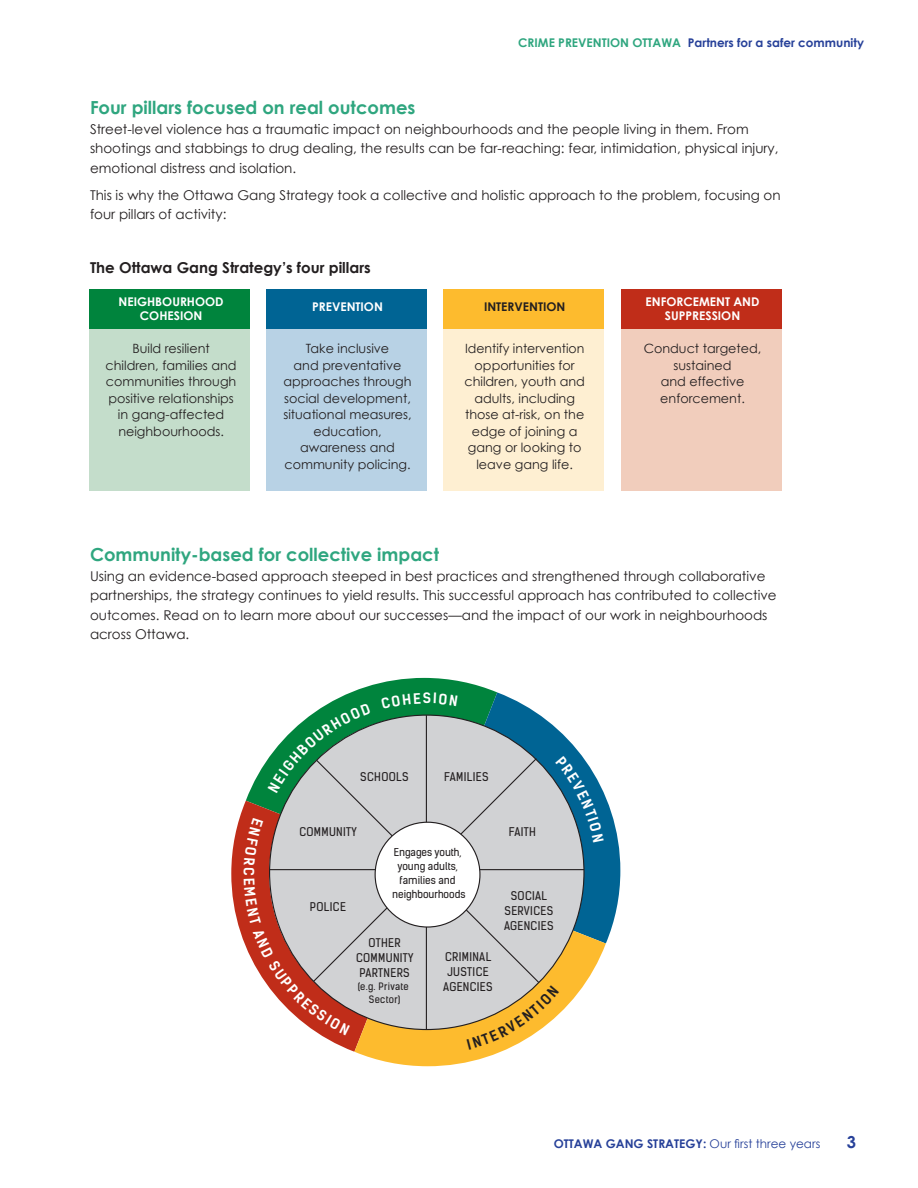
<style>
.page{position:relative;width:918px;height:1188px;background:#fff}
.page>*{position:absolute;margin:0;border:0;box-sizing:border-box;transform-origin:0 0}
.t1{font:700 18px "Century Gothic";color:#2fa67f}
.t2{font:700 16.5px "Century Gothic";color:#274199}
.t3{font:700 15px "Century Gothic";color:#231f20}
.t4{font:700 13.8px "Kelson Sans";color:#fff}
.t5{font:13.5px/19.5px "Century Gothic";color:#231f20}
.t6{font:12.75px/16.5px "Century Gothic";color:#231f20;text-align:center}
.t7{font:700 12px "Century Gothic";color:#274199}
.t8{font:700 12px/13.5px "Century Gothic";color:#fff;text-align:center}
.t9{font:700 12px "Century Gothic";color:#231f20}
.t10{font:11.55px/14.9px "Kelson Sans";letter-spacing:.03em;color:#231f20;text-align:center}
.t11{font:10.35px/13.8px "Kelson Sans";color:#231f20;text-align:center}
.t12{font:9.75px/12.6px "Kelson Sans";letter-spacing:.03em;color:#231f20;text-align:center}
.s1{color:#2fa67f}
.s2{font-weight:400}
</style>
<div class="page">
<div style="left:90px;top:329px;width:160px;height:162px;background:#c4ddcb"></div>
<div style="left:90px;top:290px;width:160px;height:39px;background:#00843d"></div>
<div style="left:266px;top:329px;width:161px;height:162px;background:#b8d2e5"></div>
<div style="left:266px;top:290px;width:161px;height:39px;background:#006494"></div>
<div style="left:444px;top:329px;width:160px;height:162px;background:#feefd2"></div>
<div style="left:444px;top:290px;width:160px;height:39px;background:#fdbb2e"></div>
<div style="left:621px;top:325px;width:160px;height:166px;background:#f1cdbc"></div>
<div style="left:621px;top:290px;width:160px;height:39px;background:#c02d19"></div>
<svg style="left:231px;top:678px;width:389px;height:388px"></svg>
<p class="t7" style="left:518px;top:35px;width:347px"><span class="s1">Crime Preventio n Ottawa</span> Partners for a safer community</p>
<h1 class="t1" style="left:90px;top:96px;width:327px">Four pillars focused on real outcomes</h1>
<p class="t5" style="left:90px;top:119px;width:690px">Street-level violence has a traumatic impact on neighbourhoods and the people living in them. From shootings and stabbings to drug dealing, the results can be far-reaching: fear, intimidation, physical injury, emotional distress and isolation.</p>
<p class="t5" style="left:90px;top:185px;width:692px">This is why the Ottawa Gang Strategy took a collective and holistic approach to the problem, focusing on four pillars of activity:</p>
<p class="t3" style="left:90px;top:258px;width:282px">The Ottawa Gang Strategy’s four pillars</p>
<p class="t8" style="left:119px;top:295px;width:107px">NEIGH BOURHOOD<br>COHESION</p>
<p class="t6" style="left:106px;top:340px;width:133px">Build resilient children, families and communities through positive relationships in gang-affected neighbourhoods.</p>
<p class="t8" style="left:312px;top:299px;width:70px">PREVENTION</p>
<p class="t6" style="left:283px;top:340px;width:130px">Take inclusive<br>and preventative approaches through social development, situational measures, education, awareness and community policing.</p>
<p class="t9" style="left:484px;top:299px;width:11px">INTER</p>
<p class="t9" style="left:515px;top:299px;width:50px">VENTION</p>
<p class="t6" style="left:464px;top:340px;width:122px">Identify intervention opportunities for children, youth and adults, including those at-risk, on the edge of joining a gang or looking to leave gang life.</p>
<p class="t8" style="left:646px;top:295px;width:72px">EN FORCEMENT</p>
<p class="t8" style="left:665px;top:295px;width:96px;text-align:left;text-indent:69px">AN D<br>SUPPRESSION</p>
<p class="t6" style="left:644px;top:340px;width:119px">Conduct targeted, sustained<br>and effective enforcement.</p>
<h1 class="t1" style="left:90px;top:543px;width:351px">Community-based for collective impact</h1>
<p class="t5" style="left:90px;top:566px;width:688px">Using an evidence-based approach steeped in best practices and strengthened through collaborative partnerships, the strategy continues to yield results. This successful approach has contributed to collective outcomes. Read on to learn more about our successes—and the impact of our work in neighbourhoods across Ottawa.</p>
<p class="t4" style="left:423px;top:690px;width:10px">S</p>
<p class="t10" style="left:360px;top:770px;width:50px">SCHOOLS</p>
<p class="t10" style="left:444px;top:770px;width:46px">FAMILIES</p>
<p class="t10" style="left:300px;top:824px;width:59px">COMMUNITY</p>
<p class="t10" style="left:509px;top:824px;width:29px">FAITH</p>
<p class="t11" style="left:392px;top:846px;width:75px">Engages youth, young adults, families and neighbourhoods</p>
<p class="t10" style="left:310px;top:899px;width:38px">POLICE</p>
<p class="t10" style="left:504px;top:888px;width:51px">SOCIAL<br>SERVICES<br>AGENCIES</p>
<p class="t10" style="left:443px;top:949px;width:51px">CRIMINAL<br>JUSTICE<br>AGENCIES</p>
<p class="t10" style="left:356px;top:936px;width:59px">OTHER<br>COMMUNITY<br>PARTNERS</p>
<p class="t12" style="left:358px;top:980px;width:52px">(e.g. Private<br>Sector)</p>
<p class="t7" style="left:554px;top:1136px;width:268px">Ottawa Gang Strategy: <span class="s2">Our first three years</span></p>
<p class="t2" style="left:847px;top:1132px;width:11px">3</p>
</div>
